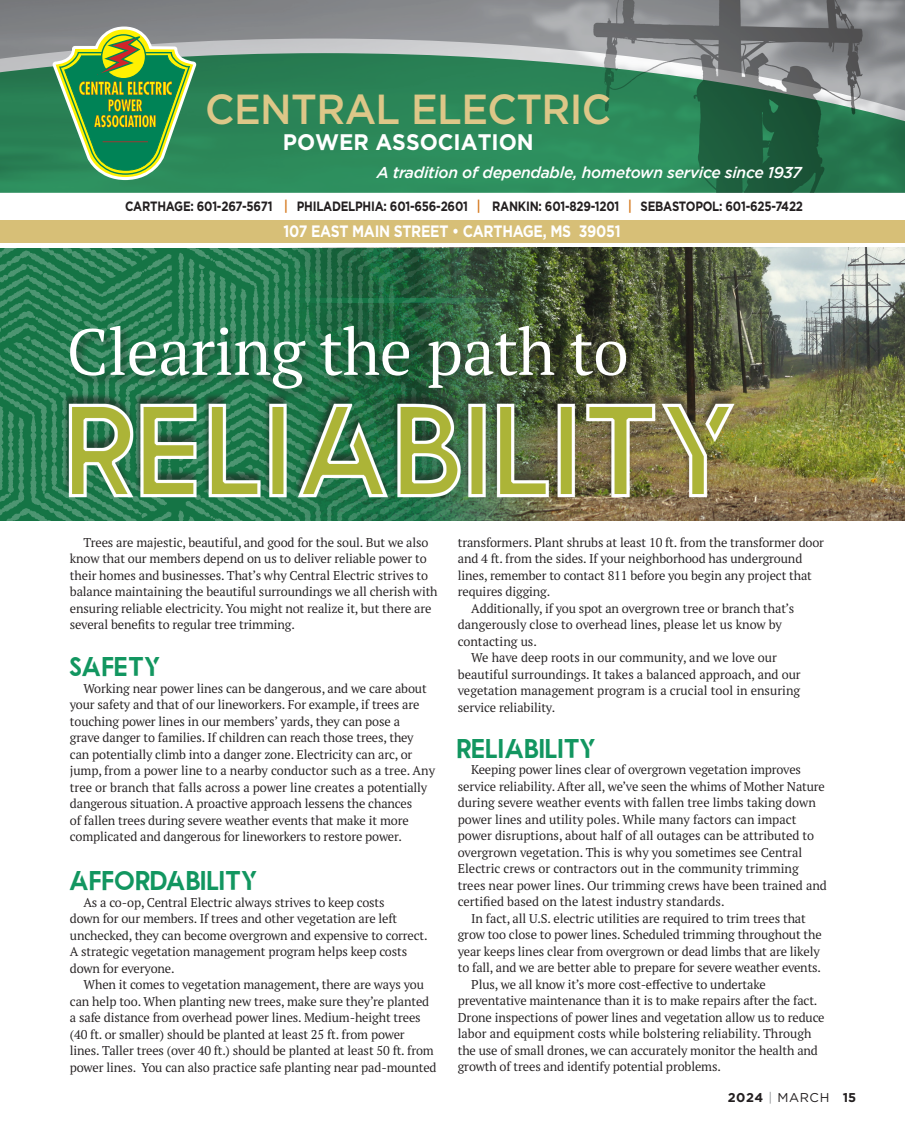
<style>
.page{position:relative;width:905px;height:1134px;background:#fff}
.page>*{position:absolute;margin:0;border:0;box-sizing:border-box;transform-origin:0 0}
.t1{font:65.1px "PT Serif Pro";letter-spacing:-.01em;color:#fff}
.t2{font:500 42px "Gotham";letter-spacing:-.015em;color:#ddc788;scale:.95 1}
.t3{font:700 27px "Qualy";color:#129660}
.t4{font:700 22.5px "Gotham";color:#fff;scale:.95 1}
.t5{font:700 16.5px "Gotham";letter-spacing:-.02em;color:#fff;scale:.85 1}
.t6{font:italic 500 15.75px "Gotham";letter-spacing:-.02em;color:#fff}
.t7{font:700 13.5px "Gotham";letter-spacing:-.02em;color:#231f20;scale:.85 1}
.t8{font:12.75px/16.5px "PT Serif Pro";letter-spacing:-.01em;color:#231f20}
.t9{font:700 12.75px "Gotham";letter-spacing:.035em;color:#231f20}
.s1{font-size:14.25px;color:#d47619}
.s2{font-weight:400;color:#939598}
.s3{font-weight:400}
</style>
<div class="page">
<div style="left:0;top:220px;width:904px;height:22px;background:#d7bf77"></div>
<svg style="left:0;top:0;width:904px;height:53px;background:#8b8d90"></svg>
<svg style="left:0;top:53px;width:904px;height:140px;background:#39855f"></svg>
<svg style="left:52px;top:27px;width:144px;height:153px;background:#5f9e57"></svg>
<img style="left:694px;top:248px;width:210px;height:272px">
<img style="left:0;top:248px;width:694px;height:272px">
<img style="left:52px;top:376px;width:700px;height:145px">
<div style="left:69px;top:325px;width:569px;height:75px;background:#231f20;opacity:.45"></div>
<p class="t2" style="left:205px;top:82px;width:429px">CENTRAL ELECTRIC</p>
<p class="t4" style="left:283px;top:128px;width:266px">POWER ASSOCIATION</p>
<p class="t6" style="left:377px;top:164px;width:426px">A tradition of dependable, hometown service since 1937</p>
<p class="t7" style="left:125px;top:197px;width:799px">CARTHAGE: 601-267-5671 <span class="s1">|</span> PHILADELPHIA: 601-656-2601 <span class="s1">|</span> RANKIN: 601-829-1201 <span class="s1">|</span> SEBASTOPOL: 601-625-7422</p>
<p class="t5" style="left:283px;top:221px;width:398px">107 EAST MAIN STREET • CARTHAGE, MS 39051</p>
<p class="t1" style="left:67px;top:309px;width:563px">Clearing the path to</p>
<p class="t8" style="left:70px;top:534px;width:369px;text-indent:14px">Trees are majestic, beautiful, and good for the soul. But we also know that our members depend on us to deliver reliable power to their homes and businesses. That’s why Central Electric strives to balance maintaining the beautiful surroundings we all cherish with ensuring reliable electricity. You might not realize it, but there are several benefits to regular tree trimming.</p>
<p class="t3" style="left:70px;top:651px;width:93px">SAFETY</p>
<p class="t8" style="left:70px;top:680px;width:367px;text-indent:14px">Working near power lines can be dangerous, and we care about your safety and that of our lineworkers. For example, if trees are touching power lines in our members’ yards, they can pose a<br>grave danger to families. If children can reach those trees, they can potentially climb into a danger zone. Electricity can arc, or jump, from a power line to a nearby conductor such as a tree. Any tree or branch that falls across a power line creates a potentially dangerous situation. A proactive approach lessens the chances<br>of fallen trees during severe weather events that make it more complicated and dangerous for lineworkers to restore power.</p>
<p class="t3" style="left:70px;top:865px;width:190px">AFFORDABILITY</p>
<p class="t8" style="left:83px;top:894px;width:303px">As a co-op, Central Electric always strives to keep costs</p>
<p class="t8" style="left:70px;top:910px;width:329px">down for our members. If trees and other vegetation are left</p>
<p class="t8" style="left:70px;top:927px;width:359px">unchecked, they can become overgrown and expensive to correct.</p>
<p class="t8" style="left:70px;top:943px;width:339px">A strategic vegetation management program helps keep costs</p>
<p class="t8" style="left:70px;top:960px;width:106px">down for everyone.</p>
<p class="t8" style="left:83px;top:976px;width:342px">When it comes to vegetation management, there are ways you</p>
<p class="t8" style="left:70px;top:993px;width:361px">can help too. When planting new trees, make sure they’re planted</p>
<p class="t8" style="left:70px;top:1009px;width:352px">a safe distance from overhead power lines. Medium-height trees</p>
<p class="t8" style="left:70px;top:1026px;width:336px">(40 ft. or smaller) should be planted at least 25 ft. from power</p>
<p class="t8" style="left:70px;top:1042px;width:365px">lines. Taller trees (over 40 ft.) should be planted at least 50 ft. from</p>
<p class="t8" style="left:70px;top:1059px;width:368px">power lines. You can also practice safe planting near pad-mounted</p>
<p class="t8" style="left:458px;top:534px;width:368px">transformers. Plant shrubs at least 10 ft. from the transformer door</p>
<p class="t8" style="left:458px;top:550px;width:346px">and 4 ft. from the sides. If your neighborhood has underground</p>
<p class="t8" style="left:458px;top:567px;width:356px">lines, remember to contact 811 before you begin any project that</p>
<p class="t8" style="left:458px;top:583px;width:94px">requires digging.</p>
<p class="t8" style="left:471px;top:600px;width:324px">Additionally, if you spot an overgrown tree or branch that’s</p>
<p class="t8" style="left:458px;top:616px;width:326px">dangerously close to overhead lines, please let us know by</p>
<p class="t8" style="left:458px;top:633px;width:81px">contacting us.</p>
<p class="t8" style="left:471px;top:649px;width:307px">We have deep roots in our community, and we love our</p>
<p class="t8" style="left:458px;top:666px;width:344px">beautiful surroundings. It takes a balanced approach, and our</p>
<p class="t8" style="left:458px;top:682px;width:344px">vegetation management program is a crucial tool in ensuring</p>
<p class="t8" style="left:458px;top:699px;width:99px">service reliability.</p>
<p class="t3" style="left:458px;top:732px;width:141px">RELIABILITY</p>
<p class="t8" style="left:471px;top:761px;width:331px">Keeping power lines clear of overgrown vegetation improves</p>
<p class="t8" style="left:458px;top:778px;width:369px">service reliability. After all, we’ve seen the whims of Mother Nature</p>
<p class="t8" style="left:458px;top:794px;width:359px">during severe weather events with fallen tree limbs taking down</p>
<p class="t8" style="left:458px;top:811px;width:340px">power lines and utility poles. While many factors can impact</p>
<p class="t8" style="left:458px;top:827px;width:358px">power disruptions, about half of all outages can be attributed to</p>
<p class="t8" style="left:458px;top:844px;width:346px">overgrown vegetation. This is why you sometimes see Central</p>
<p class="t8" style="left:458px;top:860px;width:342px">Electric crews or contractors out in the community trimming</p>
<p class="t8" style="left:458px;top:877px;width:370px">trees near power lines. Our trimming crews have been trained and</p>
<p class="t8" style="left:458px;top:893px;width:268px">certified based on the latest industry standards.</p>
<p class="t8" style="left:471px;top:910px;width:336px">In fact, all U.S. electric utilities are required to trim trees that</p>
<p class="t8" style="left:458px;top:926px;width:365px">grow too close to power lines. Scheduled trimming throughout the</p>
<p class="t8" style="left:458px;top:943px;width:363px">year keeps lines clear from overgrown or dead limbs that are likely</p>
<p class="t8" style="left:458px;top:959px;width:365px">to fall, and we are better able to prepare for severe weather events.</p>
<p class="t8" style="left:471px;top:976px;width:296px">Plus, we all know it’s more cost-effective to undertake</p>
<p class="t8" style="left:458px;top:992px;width:361px">preventative maintenance than it is to make repairs after the fact.</p>
<p class="t8" style="left:458px;top:1009px;width:368px">Drone inspections of power lines and vegetation allow us to reduce</p>
<p class="t8" style="left:458px;top:1025px;width:355px">labor and equipment costs while bolstering reliability. Through</p>
<p class="t8" style="left:458px;top:1042px;width:362px">the use of small drones, we can accurately monitor the health and</p>
<p class="t8" style="left:458px;top:1058px;width:265px">growth of trees and identify potential problems.</p>
<p class="t9" style="left:727px;top:1089px;width:130px">2024 <span class="s2">|</span> <span class="s3">MARCH</span> 15</p>
</div>
